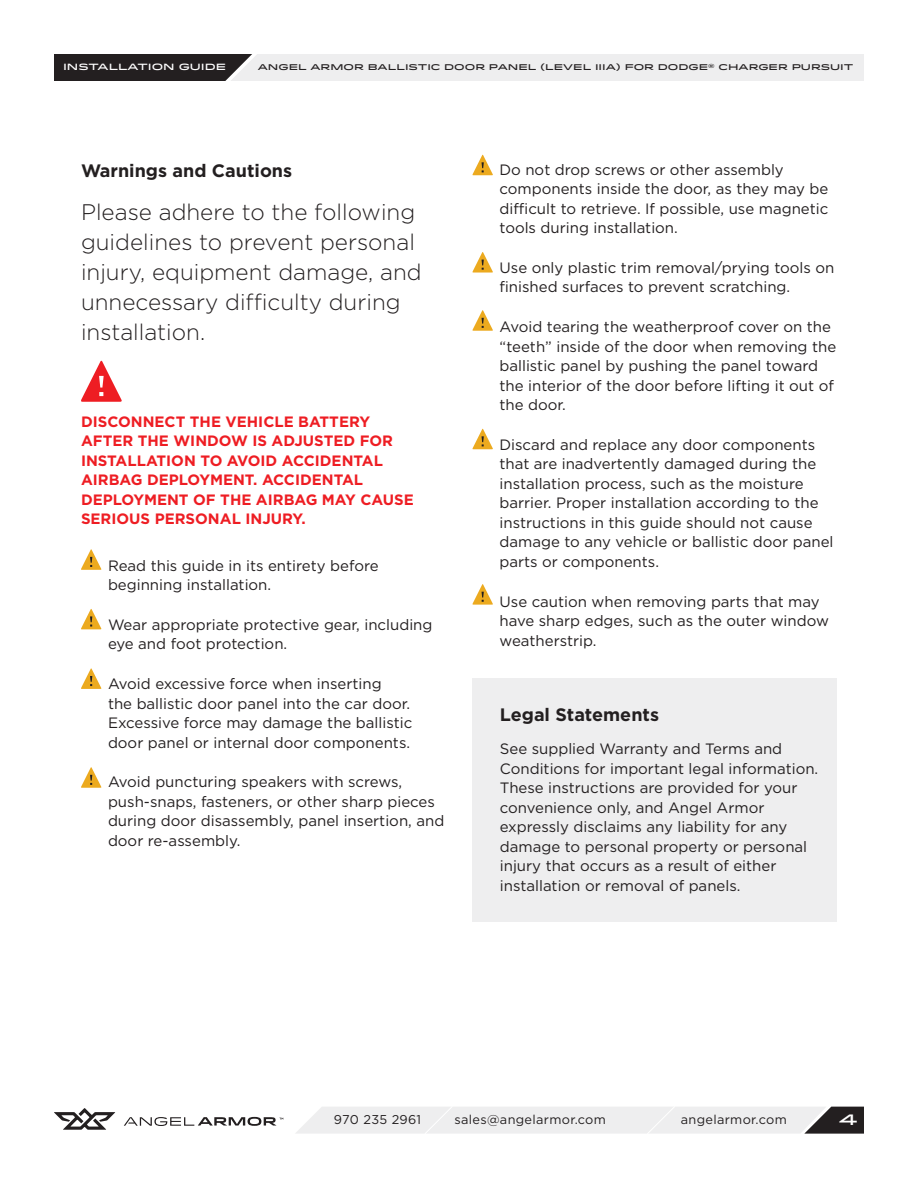
<style>
.page{position:relative;width:918px;height:1188px;background:#fff}
.page>*{position:absolute;margin:0;border:0;box-sizing:border-box;transform-origin:0 0}
.AA_body_1{font:300 22.5px/30px "Gotham";color:#231f20}
.AA_body_1-2{font:700 18px "Gotham";color:#231f20}
.AA_body_1-3{font:15px/19.5px "Gotham";color:#231f20}
.AA_body_1-4{font:700 15px/19.5px "Gotham";color:#ee1d23}
.t1{font:500 15px "Idlewild";color:#fff}
.t2{font:12.75px "Gotham";letter-spacing:.025em;color:#231f20}
.t3{font:500 9px "Idlewild";color:#fff}
.t4{font:500 8.25px "Idlewild";color:#231f20}
</style>
<div class="page">
<svg style="left:54px;top:54px;width:810px;height:27px;background:#bfbebf"></svg>
<svg style="left:54px;top:1108px;width:61px;height:22px"></svg>
<svg style="left:124px;top:1117px;width:159px;height:9px"></svg>
<svg style="left:296px;top:1106px;width:568px;height:28px;background:#dfdfe0"></svg>
<div style="left:472px;top:679px;width:365px;height:243px;background:#eeeeef"></div>
<svg style="left:81px;top:360px;width:41px;height:42px"></svg>
<svg style="left:81px;top:549px;width:21px;height:21px"></svg>
<svg style="left:81px;top:609px;width:21px;height:20px"></svg>
<svg style="left:81px;top:668px;width:21px;height:21px"></svg>
<svg style="left:81px;top:767px;width:21px;height:21px"></svg>
<svg style="left:472px;top:154px;width:21px;height:21px"></svg>
<svg style="left:472px;top:310px;width:21px;height:21px"></svg>
<svg style="left:472px;top:252px;width:21px;height:21px"></svg>
<svg style="left:472px;top:428px;width:21px;height:21px"></svg>
<svg style="left:472px;top:584px;width:21px;height:21px"></svg>
<p class="t3" style="left:63px;top:60px;width:165px">INSTALLATION GUIDE</p>
<p class="t4" style="left:258px;top:61px;width:597px">ANGEL ARMOR BALLISTIC DOOR PANEL (LEVEL IIIA) FOR DODGE® CHARGER PURSUIT</p>
<p class="AA_body_1-2" style="left:81px;top:160px;width:213px">Warnings and Cautions</p>
<p class="AA_body_1" style="left:81px;top:197px;width:342px">Please adhere to the following guidelines to prevent personal injury, equipment damage, and unnecessary difficulty during installation.</p>
<p class="AA_body_1-4" style="left:81px;top:411px;width:334px">DISCONNECT THE VEHICLE BATTERY<br>AFTER THE WINDOW IS ADJUSTED FOR<br>INSTALLATION TO AVOID ACCIDENTAL<br>AIRBAG DEPLOYMENT. ACCIDENTAL<br>DEPLOYMENT OF THE AIRBAG MAY CAUSE<br>SERIOUS PERSONAL INJURY.</p>
<p class="AA_body_1-3" style="left:108px;top:555px;width:272px">Read this guide in its entirety before beginning installation.</p>
<p class="AA_body_1-3" style="left:108px;top:615px;width:326px">Wear appropriate protective gear, including eye and foot protection.</p>
<p class="AA_body_1-3" style="left:108px;top:674px;width:306px">Avoid excessive force when inserting<br>the ballistic door panel into the car door.<br>Excessive force may damage the ballistic door panel or internal door components.</p>
<p class="AA_body_1-3" style="left:108px;top:772px;width:338px">Avoid puncturing speakers with screws, push-snaps, fasteners, or other sharp pieces during door disassembly, panel insertion, and door re-assembly.</p>
<p class="AA_body_1-3" style="left:500px;top:159px;width:330px">Do not drop screws or other assembly components inside the door, as they may be difficult to retrieve. If possible, use magnetic tools during installation.</p>
<p class="AA_body_1-3" style="left:500px;top:257px;width:336px">Use only plastic trim removal/prying tools on finished surfaces to prevent scratching.</p>
<p class="AA_body_1-3" style="left:500px;top:317px;width:338px">Avoid tearing the weatherproof cover on the “teeth” inside of the door when removing the ballistic panel by pushing the panel toward the interior of the door before lifting it out of the door.</p>
<p class="AA_body_1-3" style="left:500px;top:434px;width:336px">Discard and replace any door components that are inadvertently damaged during the installation process, such as the moisture barrier. Proper installation according to the instructions in this guide should not cause damage to any vehicle or ballistic door panel parts or components.</p>
<p class="AA_body_1-3" style="left:500px;top:591px;width:331px">Use caution when removing parts that may have sharp edges, such as the outer window weatherstrip.</p>
<p class="AA_body_1-2" style="left:500px;top:704px;width:161px">Legal Statements</p>
<p class="AA_body_1-3" style="left:500px;top:739px;width:320px">See supplied Warranty and Terms and Conditions for important legal information.<br>These instructions are provided for your convenience only, and Angel Armor expressly disclaims any liability for any damage to personal property or personal injury that occurs as a result of either installation or removal of panels.</p>
<p class="t2" style="left:334px;top:1112px;width:89px">970 235 2961</p>
<p class="t2" style="left:455px;top:1112px;width:153px">sales@angelarmor.com</p>
<p class="t2" style="left:681px;top:1112px;width:107px">angelarmor.com</p>
<p class="t1" style="left:839px;top:1108px;width:20px">4</p>
</div>
